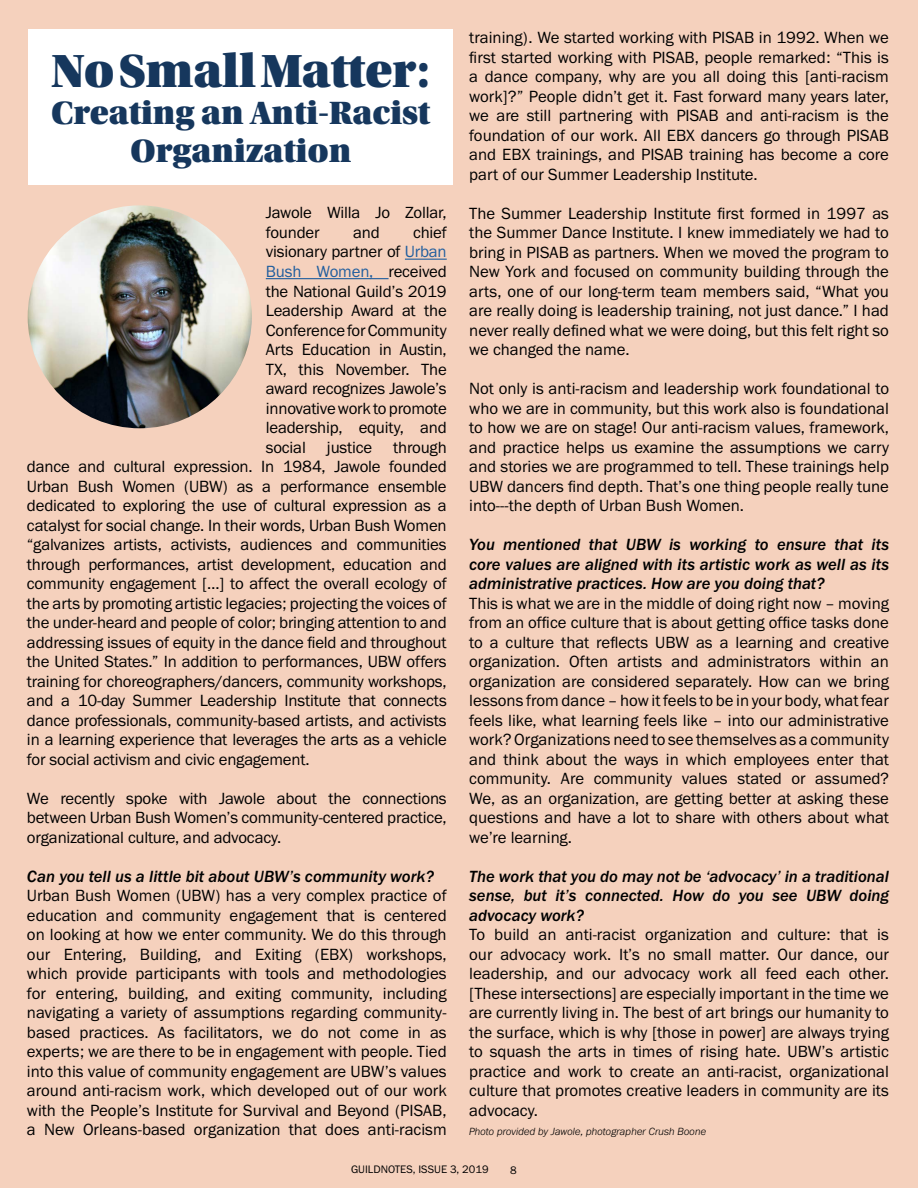
<style>
.page{position:relative;width:918px;height:1188px;background:#f5d1bd}
.page>*{position:absolute;margin:0;border:0;box-sizing:border-box;transform-origin:0 0}
.t1{font:49.2px "Utopia Std Black Headline";color:#16375d}
.t2{font:34.2px/37.5px "Utopia Std Black Headline";color:#16375d;text-align:center}
.t3{font:16.8px/19.5px "Franklin Gothic URW Boo";letter-spacing:-.005em;color:#000;text-align:justify}
.t4{font:16.8px/19.5px "Franklin Gothic URW Med Ita";color:#000;text-align:justify}
.t5{font:11.25px "Franklin Gothic URW Boo";color:#000}
.t6{font:italic 300 10.8px "Franklin Gothic URW";color:#000}
.s1{color:#215e9e}
</style>
<div class="page">
<hr style="left:405px;top:259px;width:42px;height:1px;background:#215e9e">
<hr style="left:266px;top:278px;width:123px;height:1px;background:#215e9e">
<div style="left:28px;top:29px;width:424px;height:155px;background:#fff"></div>
<img style="left:28px;top:205px;width:224px;height:223px">
<h1 class="t1" style="left:52px;top:45px;width:380px">No Small Matter:</h1>
<h2 class="t2" style="left:52px;top:95px;width:380px">Creating an Anti-Racist<br>Organization</h2>
<p class="t3" style="left:266px;top:203px;width:182px">Jawole Willa Jo Zollar, founder</p>
<p class="t3" style="left:266px;top:222px;width:182px;text-indent:147px">chief visionary partner of <span class="s1">Urban Bush Women,</span> received the National Guild’s 2019<br>Leadership Award at the Conference for Community Arts Education in Austin, TX, this November. The award recognizes Jawole’s innovative work to promote leadership, equity, and social</p>
<p class="t3" style="left:353px;top:222px;width:28px">and</p>
<p class="t3" style="left:27px;top:437px;width:421px;text-indent:366px">through dance and cultural expression. In 1984, Jawole founded Urban Bush Women (UBW) as a performance ensemble dedicated to exploring the use of cultural expression as a catalyst for social change. In their words, Urban Bush Women “galvanizes artists, activists, audiences and communities through performances, artist development, education and community engagement […] to affect the overall ecology of the arts by promoting artistic legacies; projecting the voices of the under-heard and people of color; bringing attention to and addressing issues of equity in the dance field and throughout the United States.” In addition to performances, UBW offers training for choreographers/dancers, community workshops, and a 10-day Summer Leadership Institute that connects dance professionals, community-based artists, and activists in a learning experience that leverages the arts as a vehicle for social activism and civic engagement.</p>
<p class="t3" style="left:27px;top:788px;width:421px">We recently spoke with Jawole about the connections between Urban Bush Women’s community-centered practice, organizational culture, and advocacy.</p>
<p class="t4" style="left:27px;top:866px;width:408px">Can you tell us a little bit about UBW’s community work?</p>
<p class="t3" style="left:27px;top:885px;width:421px">Urban Bush Women (UBW) has a very complex practice of education and community engagement that is centered on looking at how we enter community. We do this through our Entering, Building, and Exiting (EBX) workshops, which provide participants with tools and methodologies for entering, building, and exiting community, including navigating a variety of assumptions regarding community&shy;based practices. As facilitators, we do not come in as experts; we are there to be in engagement with people. Tied into this value of community engagement are UBW’s values around anti-racism work, which developed out of our work with the People’s Institute for Survival and Beyond (PISAB, a New Orleans-based organization that does anti-racism</p>
<p class="t3" style="left:327px;top:437px;width:47px">justice</p>
<p class="t3" style="left:469px;top:28px;width:421px">training). We started working with PISAB in 1992. When we first started working with PISAB, people remarked: “This is a dance company, why are you all doing this [anti-racism work]?” People didn’t get it. Fast forward many years later, we are still partnering with PISAB and anti-racism is the foundation of our work. All EBX dancers go through PISAB and EBX trainings, and PISAB training has become a core part of our Summer Leadership Institute.</p>
<p class="t3" style="left:469px;top:203px;width:421px">The Summer Leadership Institute first formed in 1997 as the Summer Dance Institute. I knew immediately we had to bring in PISAB as partners. When we moved the program to New York and focused on community building through the arts, one of our long-term team members said, “What you are really doing is leadership training, not just dance.” I had never really defined what we were doing, but this felt right so we changed the name.</p>
<p class="t3" style="left:469px;top:379px;width:421px">Not only is anti-racism and leadership work foundational to who we are in community, but this work also is foundational to how we are on stage! Our anti-racism values, framework, and practice helps us examine the assumptions we carry and stories we are programmed to tell. These trainings help UBW dancers find depth. That’s one thing people really tune into---the depth of Urban Bush Women.</p>
<p class="t4" style="left:469px;top:535px;width:421px">You mentioned that UBW is working to ensure that its core values are aligned with its artistic work as well as its administrative practices. How are you doing that?</p>
<p class="t3" style="left:469px;top:593px;width:421px">This is what we are in the middle of doing right now – moving from an office culture that is about getting office tasks done to a culture that reflects UBW as a learning and creative organization. Often artists and administrators within an organization are considered separately. How can we bring lessons from dance – how it feels to be in your body, what fear feels like, what learning feels like – into our administrative work? Organizations need to see themselves as a community and think about the ways in which employees enter that community. Are community values stated or assumed?<br>We, as an organization, are getting better at asking these questions and have a lot to share with others about what we’re learning.</p>
<p class="t4" style="left:469px;top:866px;width:421px">The work that you do may not be ‘advocacy’ in a traditional sense, but it’s connected. How do you see UBW doing advocacy work?</p>
<p class="t3" style="left:469px;top:925px;width:421px">To build an anti-racist organization and culture: that is our advocacy work. It’s no small matter. Our dance, our leadership, and our advocacy work all feed each other. [These intersections] are especially important in the time we are currently living in. The best of art brings our humanity to the surface, which is why [those in power] are always trying to squash the arts in times of rising hate. UBW’s artistic practice and work to create an anti-racist, organizational culture that promotes creative leaders in community are its advocacy.</p>
<p class="t6" style="left:469px;top:1125px;width:239px">Photo provided by Jawole, photographer Crush Boone</p>
<p class="t5" style="left:351px;top:1163px;width:139px">GUILDNOTES, ISSUE 3, 2019</p>
<p class="t5" style="left:510px;top:1163px;width:8px">8</p>
</div>
